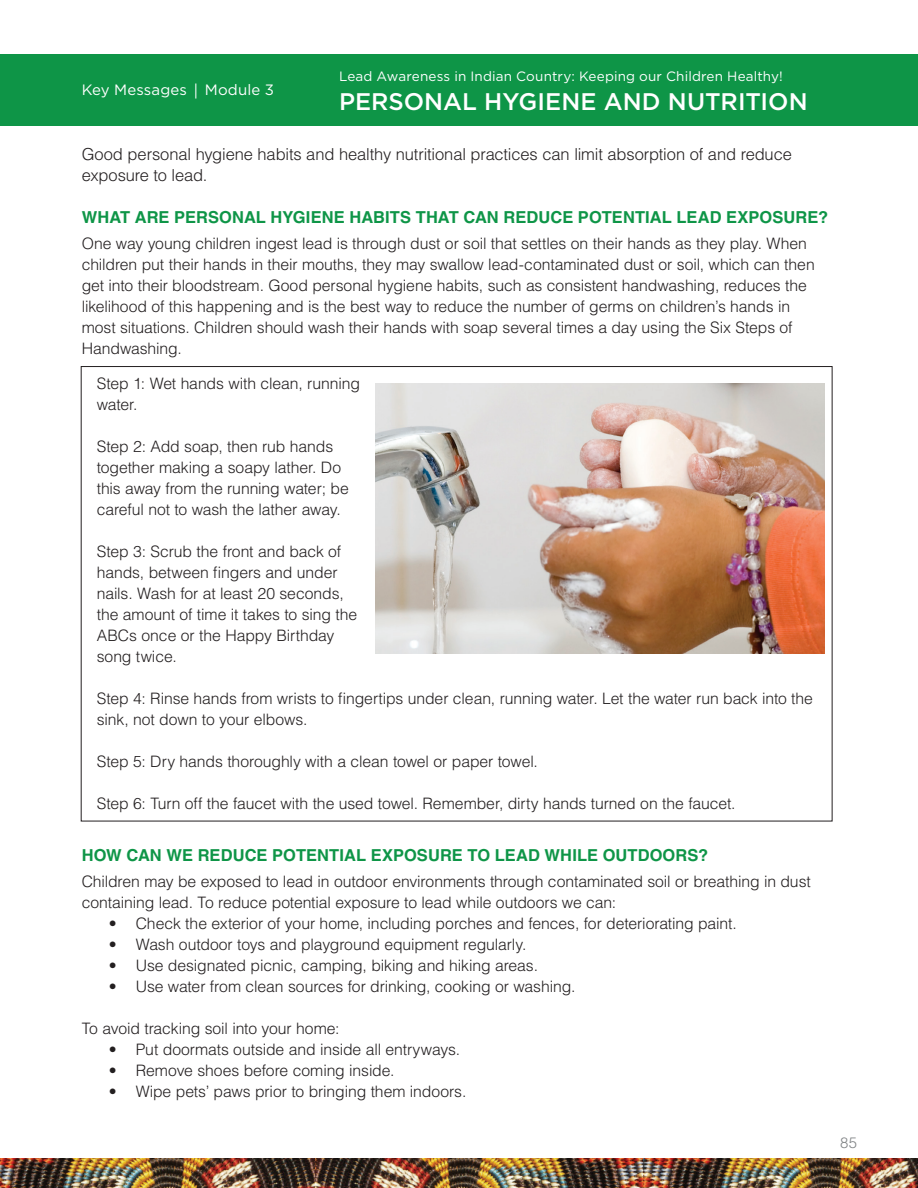
<style>
.page{position:relative;width:918px;height:1188px;background:#fff}
.page>*{position:absolute;margin:0;border:0;box-sizing:border-box;transform-origin:0 0}
.t1{font:500 24px "Gotham";color:#fff}
.t2{font:700 16.5px "Helvetica LT Std";letter-spacing:.005em;color:#0e9547}
.t3{font:300 16.5px/21px "Helvetica LT Std";letter-spacing:-.01em;color:#231f20}
.t4{font:300 15.75px/21px "Helvetica LT Std";letter-spacing:-.005em;color:#231f20}
.t5{font:15px "Gotham";letter-spacing:.005em;color:#fff}
.t6{font:300 15px "Helvetica LT Std";color:#808385}
.t7{font:13.5px "Gotham";letter-spacing:.01em;color:#fff}
</style>
<div class="page">
<div style="left:0;top:54px;width:918px;height:72px;background:#0e9547"></div>
<img style="left:375px;top:384px;width:449px;height:270px">
<img style="left:0;top:1159px;width:918px;height:29px">
<p class="t5" style="left:82px;top:80px;width:194px">Key Messages Module 3</p>
<p class="t7" style="left:339px;top:68px;width:445px">Lead Awareness in Indian Country: Keeping our Children Healthy!</p>
<p class="t1" style="left:339px;top:86px;width:470px">PERSONAL HYGIENE AND NUTRITION</p>
<p class="t3" style="left:82px;top:143px;width:712px">Good personal hygiene habits and healthy nutritional practices can limit absorption of and reduce exposure to lead.</p>
<p class="t2" style="left:82px;top:207px;width:748px">WHAT ARE PERSONAL HYGIENE HABITS THAT CAN REDUCE POTENTIAL LEAD EXPOSURE?</p>
<p class="t4" style="left:82px;top:233px;width:735px">One way young children ingest lead is through dust or soil that settles on their hands as they play. When children put their hands in their mouths, they may swallow lead-contaminated dust or soil, which can then get into their bloodstream. Good personal hygiene habits, such as consistent handwashing, reduces the likelihood of this happening and is the best way to reduce the number of germs on children’s hands in most situations. Children should wash their hands with soap several times a day using the Six Steps of Handwashing.</p>
<p class="t4" style="left:97px;top:373px;width:265px">Step 1: Wet hands with clean, running water.</p>
<p class="t4" style="left:97px;top:436px;width:254px">Step 2: Add soap, then rub hands together making a soapy lather. Do this away from the running water; be careful not to wash the lather away.</p>
<p class="t4" style="left:97px;top:541px;width:262px">Step 3: Scrub the front and back of hands, between fngers and under nails. Wash for at least 20 seconds, the amount of time it takes to sing the<br>ABCs once or the Happy Birthday song twice.</p>
<p class="t4" style="left:97px;top:688px;width:718px">Step 4: Rinse hands from wrists to fngertips under clean, running water. Let the water run back into the sink, not down to your elbows.</p>
<p class="t4" style="left:97px;top:751px;width:443px">Step 5: Dry hands thoroughly with a clean towel or paper towel.</p>
<p class="t4" style="left:97px;top:793px;width:640px">Step 6: Turn off the faucet with the used towel. Remember, dirty hands turned on the faucet.</p>
<p class="t2" style="left:82px;top:845px;width:628px">HOW CAN WE REDUCE POTENTIAL EXPOSURE TO LEAD WHILE OUTDOORS?</p>
<p class="t4" style="left:82px;top:871px;width:731px">Children may be exposed to lead in outdoor environments through contaminated soil or breathing in dust containing lead. To reduce potential exposure to lead while outdoors we can:</p>
<p class="t4" style="left:109px;top:913px;width:630px">• Check the exterior of your home, including porches and fences, for deteriorating paint.</p>
<p class="t4" style="left:109px;top:934px;width:419px">• Wash outdoor toys and playground equipment regularly.</p>
<p class="t4" style="left:109px;top:955px;width:431px">• Use designated picnic, camping, biking and hiking areas.</p>
<p class="t4" style="left:109px;top:976px;width:468px">• Use water from clean sources for drinking, cooking or washing.</p>
<p class="t4" style="left:82px;top:1018px;width:259px">To avoid tracking soil into your home:</p>
<p class="t4" style="left:109px;top:1039px;width:353px">• Put doormats outside and inside all entryways.</p>
<p class="t4" style="left:109px;top:1060px;width:287px">• Remove shoes before coming inside.</p>
<p class="t4" style="left:109px;top:1081px;width:359px">• Wipe pets’ paws prior to bringing them indoors.</p>
<p class="t6" style="left:840px;top:1133px;width:18px">85</p>
</div>
